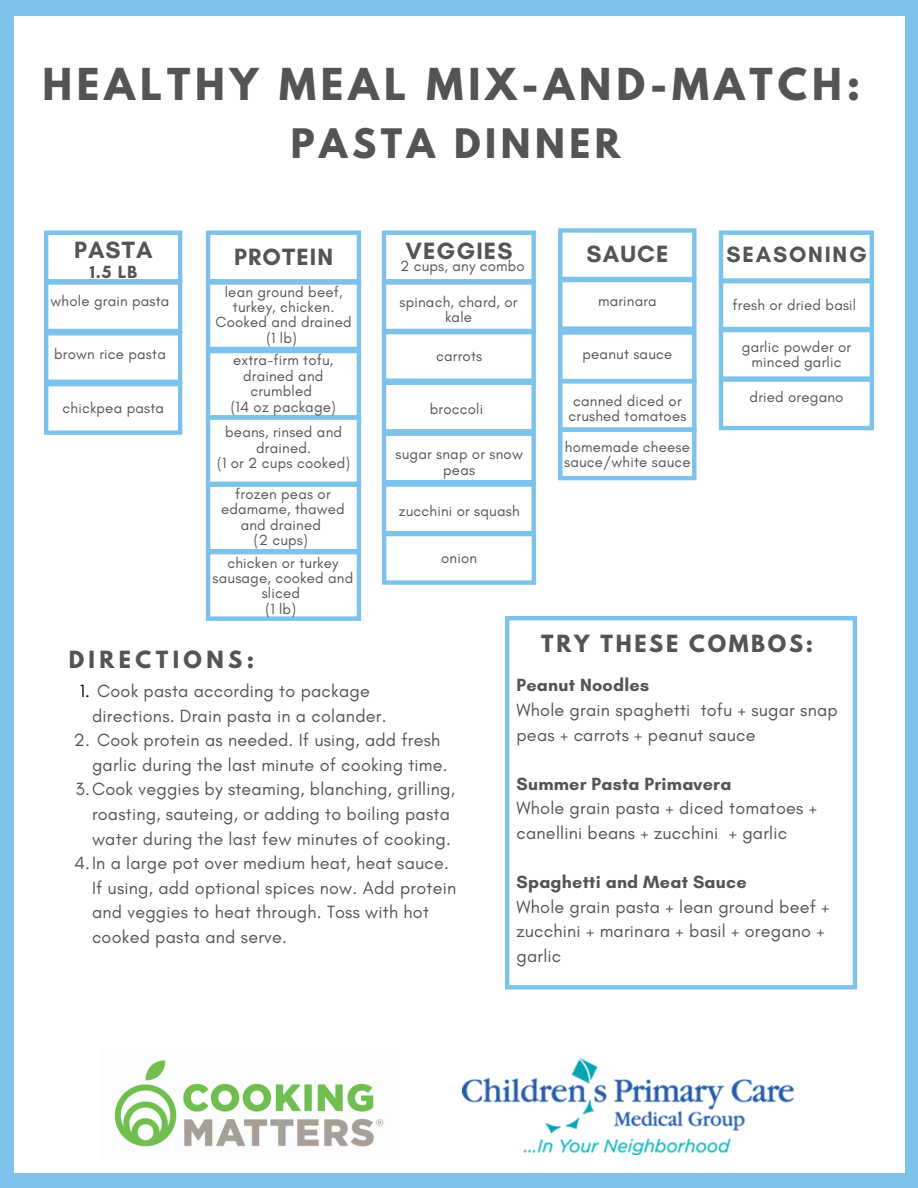
<style>
.page{position:relative;width:918px;height:1188px;background:#7cc2ea}
.page>*{position:absolute;margin:0;border:0;box-sizing:border-box;transform-origin:0 0}
.t1{font:700 39px "League Spartan";letter-spacing:.125em;color:#545454}
.t2{font:700 36px "League Spartan";letter-spacing:.125em;color:#545454}
.t3{font:700 24px "Glacial Indifference";letter-spacing:.045em;color:#545454}
.t4{font:700 22.5px "Glacial Indifference";letter-spacing:.08em;color:#545454}
.t5{font:700 21px "League Spartan";letter-spacing:.125em;color:#545454}
.t6{font:700 21px "League Spartan";letter-spacing:.21em;color:#545454}
.t7{font:18px/24.6px "Glacial Indifference";letter-spacing:.015em;color:#545454}
.t8{font:700 18px "Glacial Indifference";letter-spacing:.015em;color:#545454}
.t9{font:15px/15.3px "Glacial Indifference";letter-spacing:.015em;color:#545454;text-align:center}
.s1{color:#000}
</style>
<div class="page">
<div style="left:14px;top:16px;width:891px;height:1156px;background:#fff"></div>
<svg style="left:206px;top:231px;width:155px;height:390px"></svg>
<svg style="left:44px;top:231px;width:138px;height:204px"></svg>
<svg style="left:558px;top:228px;width:138px;height:252px"></svg>
<svg style="left:719px;top:231px;width:155px;height:199px"></svg>
<svg style="left:505px;top:616px;width:352px;height:374px"></svg>
<svg style="left:382px;top:231px;width:154px;height:354px"></svg>
<img style="left:462px;top:1059px;width:331px;height:95px">
<img style="left:114px;top:1060px;width:270px;height:87px">
<h1 class="t1" style="left:42px;top:64px;width:820px">HEALTHY MEAL MIX-AND-MATCH:</h1>
<h2 class="t2" style="left:291px;top:125px;width:331px">PASTA DINNER</h2>
<h3 class="t3" style="left:74px;top:236px;width:80px">PASTA</h3>
<p class="t8" style="left:90px;top:260px;width:49px">1.5 LB</p>
<h3 class="t3" style="left:234px;top:242px;width:100px">PROTEIN</h3>
<h3 class="t3" style="left:405px;top:236px;width:109px">VEGGIES</h3>
<p class="t9" style="left:400px;top:258px;width:126px">2 cups, any combo</p>
<h3 class="t3" style="left:587px;top:239px;width:83px">SAUCE</h3>
<p class="t4" style="left:726px;top:240px;width:142px">SEASONING</p>
<p class="t9" style="left:51px;top:293px;width:120px">whole grain pasta</p>
<p class="t9" style="left:54px;top:347px;width:113px">brown rice pasta</p>
<p class="t9" style="left:63px;top:400px;width:103px">chickpea pasta</p>
<p class="t9" style="left:216px;top:284px;width:138px">lean ground beef, turkey, chicken.<br>Cooked and drained (1 lb)</p>
<p class="t9" style="left:231px;top:353px;width:107px">extra-firm tofu, drained and crumbled<br>(14 oz package)</p>
<p class="t9" style="left:217px;top:424px;width:134px">beans, rinsed and drained.<br>(1 or 2 cups cooked)</p>
<p class="t9" style="left:221px;top:486px;width:125px">frozen peas or edamame, thawed and drained<br>(2 cups)</p>
<p class="t9" style="left:213px;top:555px;width:142px">chicken or turkey sausage, cooked and sliced<br>(1 lb)</p>
<p class="t9" style="left:400px;top:294px;width:120px">spinach, chard, or kale</p>
<p class="t9" style="left:436px;top:348px;width:48px">carrots</p>
<p class="t9" style="left:430px;top:401px;width:55px">broccoli</p>
<p class="t9" style="left:395px;top:446px;width:129px">sugar snap or snow peas</p>
<p class="t9" style="left:399px;top:503px;width:122px">zucchini or squash</p>
<p class="t9" style="left:441px;top:550px;width:37px">onion</p>
<p class="t9" style="left:598px;top:293px;width:60px">marinara</p>
<p class="t9" style="left:583px;top:346px;width:91px">peanut sauce</p>
<p class="t9" style="left:568px;top:393px;width:119px">canned diced or crushed tomatoes</p>
<p class="t9" style="left:564px;top:439px;width:128px;text-align:left">homemade cheese sauce/white sauce</p>
<p class="t9" style="left:733px;top:297px;width:125px">fresh or dried basil</p>
<p class="t9" style="left:742px;top:339px;width:111px">garlic powder or minced garlic</p>
<p class="t9" style="left:750px;top:389px;width:95px">dried oregano</p>
<p class="t6" style="left:69px;top:649px;width:187px">DIRECTIONS:</p>
<p class="t7" style="left:92px;top:678px;width:296px;text-indent:-12px"><span class="s1">1.</span> Cook pasta according to package directions. Drain pasta in a colander.</p>
<p class="t7" style="left:74px;top:728px;width:368px">2. Cook protein as needed. If using, add fresh</p>
<p class="t7" style="left:92px;top:752px;width:357px">garlic during the last minute of cooking time.</p>
<p class="t7" style="left:76px;top:777px;width:381px">3.Cook veggies by steaming, blanching, grilling,</p>
<p class="t7" style="left:92px;top:801px;width:359px">roasting, sauteing, or adding to boiling pasta</p>
<p class="t7" style="left:92px;top:826px;width:360px">water during the last few minutes of cooking.</p>
<p class="t7" style="left:74px;top:851px;width:376px">4.In a large pot over medium heat, heat sauce.</p>
<p class="t7" style="left:92px;top:875px;width:366px">If using, add optional spices now. Add protein</p>
<p class="t7" style="left:92px;top:900px;width:338px">and veggies to heat through. Toss with hot</p>
<p class="t7" style="left:92px;top:924px;width:196px">cooked pasta and serve.</p>
<p class="t5" style="left:541px;top:633px;width:273px">TRY THESE COMBOS:</p>
<p class="t8" style="left:517px;top:674px;width:134px">Peanut Noodles</p>
<p class="t7" style="left:517px;top:697px;width:323px">Whole grain spaghetti tofu + sugar snap peas + carrots + peanut sauce</p>
<p class="t8" style="left:517px;top:773px;width:216px">Summer Pasta Primavera</p>
<p class="t7" style="left:517px;top:796px;width:302px">Whole grain pasta + diced tomatoes + canellini beans + zucchini + garlic</p>
<p class="t8" style="left:517px;top:871px;width:232px">Spaghetti and Meat Sauce</p>
<p class="t7" style="left:517px;top:894px;width:315px">Whole grain pasta + lean ground beef + zucchini + marinara + basil + oregano + garlic</p>
</div>
